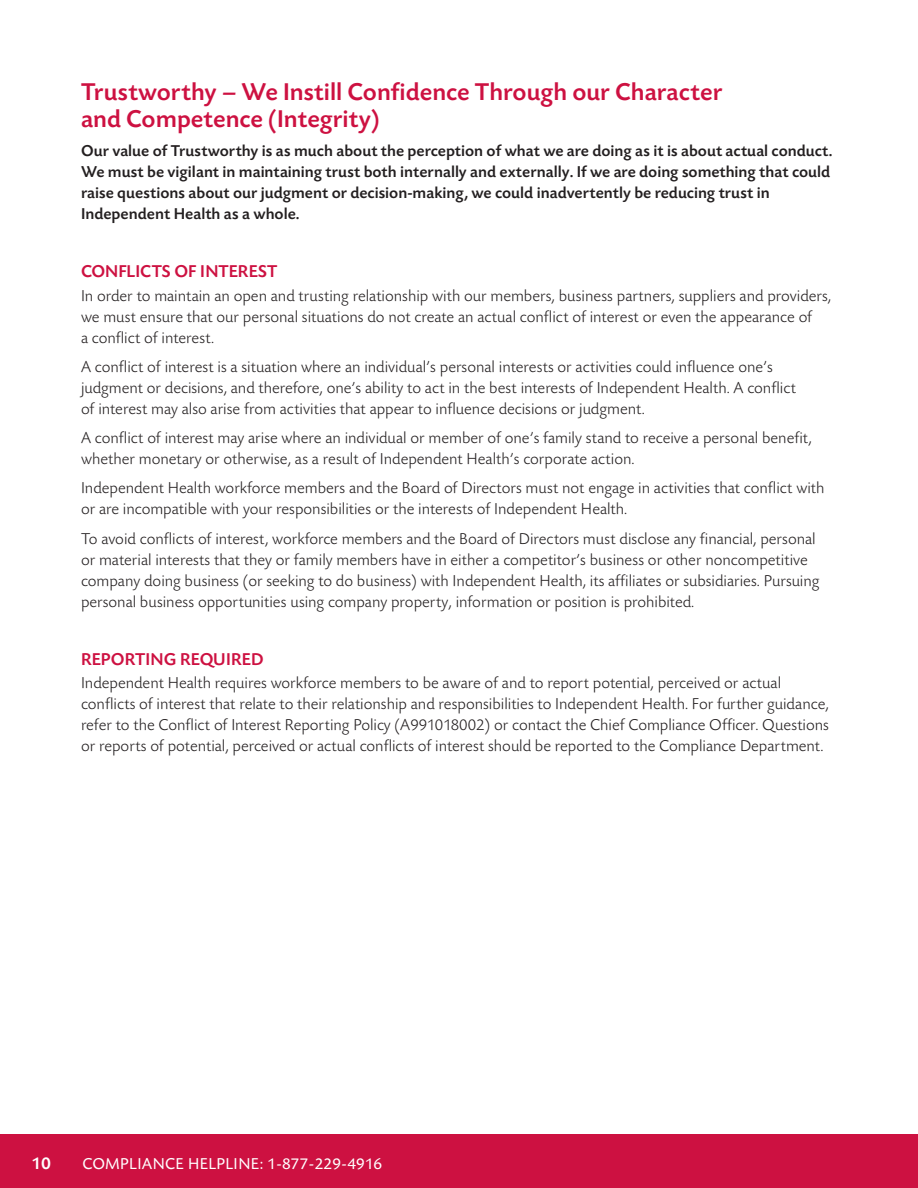
<style>
.page{position:relative;width:918px;height:1188px;background:#fff}
.page>*{position:absolute;margin:0;border:0;box-sizing:border-box;transform-origin:0 0}
.t1{font:500 25.5px/27px "Today BEF";color:#cd1141}
.t2{font:500 18px "Today BEF";color:#cd1141}
.t3{font:500 18px "Today BEF";color:#fff}
.t4{font:300 16.5px/21px "Today BEF";color:#231f20}
.t5{font:500 16.5px/21px "Today BEF";color:#231f20}
.t6{font:16.5px "Today BEF";letter-spacing:.02em;color:#fff}
</style>
<div class="page">
<div style="left:0;top:1134px;width:918px;height:54px;background:#cd1141"></div>
<p class="t1" style="left:81px;top:81px;width:643px">Trustworthy – We Instill Confidence Through our Character and Competence (Integrity)</p>
<p class="t5" style="left:81px;top:142px;width:753px">Our value of Trustworthy is as much about the perception of what we are doing as it is about actual conduct.<br>We must be vigilant in maintaining trust both internally and externally. If we are doing something that could raise questions about our judgment or decision-making, we could inadvertently be reducing trust in Independent Health as a whole.</p>
<p class="t2" style="left:81px;top:265px;width:198px">CONFLICTS OF INTEREST</p>
<p class="t4" style="left:81px;top:287px;width:752px">In order to maintain an open and trusting relationship with our members, business partners, suppliers and providers, we must ensure that our personal situations do not create an actual conflict of interest or even the appearance of<br>a conflict of interest.</p>
<p class="t4" style="left:81px;top:358px;width:717px">A conflict of interest is a situation where an individual’s personal interests or activities could influence one’s judgment or decisions, and therefore, one’s ability to act in the best interests of Independent Health. A conflict of interest may also arise from activities that appear to influence decisions or judgment.</p>
<p class="t4" style="left:81px;top:429px;width:733px">A conflict of interest may arise where an individual or member of one’s family stand to receive a personal benefit, whether monetary or otherwise, as a result of Independent Health’s corporate action.</p>
<p class="t4" style="left:81px;top:479px;width:745px">Independent Health workforce members and the Board of Directors must not engage in activities that conflict with or are incompatible with your responsibilities or the interests of Independent Health.</p>
<p class="t4" style="left:81px;top:530px;width:740px">To avoid conflicts of interest, workforce members and the Board of Directors must disclose any financial, personal or material interests that they or family members have in either a competitor’s business or other noncompetitive company doing business (or seeking to do business) with Independent Health, its affiliates or subsidiaries. Pursuing personal business opportunities using company property, information or position is prohibited.</p>
<p class="t2" style="left:81px;top:652px;width:184px">REPORTING REQUIRED</p>
<p class="t4" style="left:81px;top:674px;width:750px">Independent Health requires workforce members to be aware of and to report potential, perceived or actual conflicts of interest that relate to their relationship and responsibilities to Independent Health. For further guidance, refer to the Conflict of Interest Reporting Policy (A991018002) or contact the Chief Compliance Officer. Questions or reports of potential, perceived or actual conflicts of interest should be reported to the Compliance Department.</p>
<p class="t3" style="left:32px;top:1157px;width:21px">10</p>
<p class="t6" style="left:83px;top:1158px;width:301px">COMPLIANCE HELPLINE: 1-877-229-4916</p>
</div>
